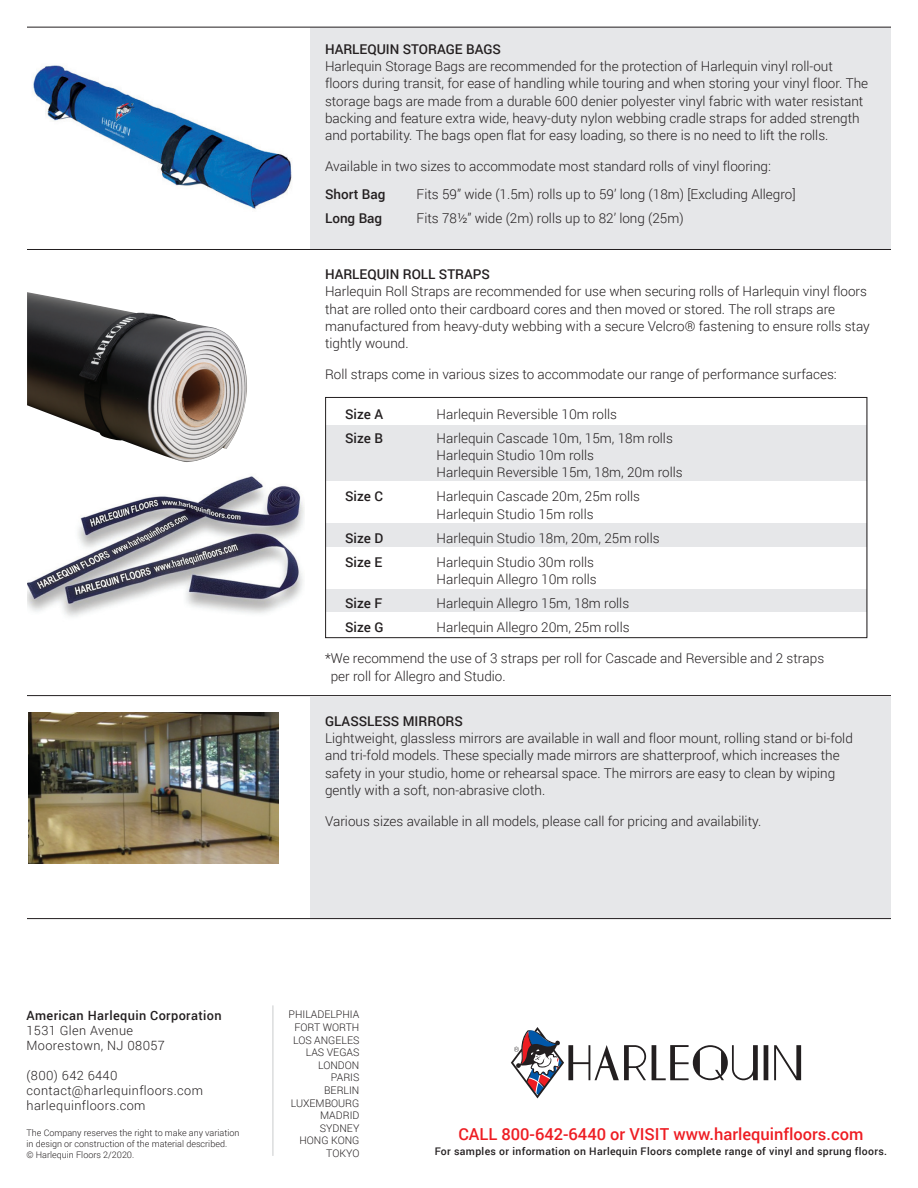
<style>
.page{position:relative;width:918px;height:1188px;background:#fff}
.page>*{position:absolute;margin:0;border:0;box-sizing:border-box;transform-origin:0 0}
.t1{font:500 16.5px "Roboto";color:#ee1d23}
.t2{font:300 13.5px/17.2px "Roboto";color:#231f20}
.t3{font:500 13.5px "Roboto";color:#231f20}
.t4{font:300 12.75px/15px "Roboto";letter-spacing:.03em;color:#231f20}
.t5{font:500 12.75px "Roboto";letter-spacing:.03em;color:#231f20}
.t6{font:300 10.5px/12.6px "Roboto";color:#231f20;text-align:right}
.t7{font:500 10.5px "Roboto";letter-spacing:.03em;color:#231f20}
.t8{font:300 9px/10.8px "Roboto";color:#231f20}
</style>
<div class="page">
<div style="left:310px;top:28px;width:581px;height:221px;background:#e6e7e9"></div>
<div style="left:310px;top:697px;width:581px;height:222px;background:#e6e7e9"></div>
<div style="left:326px;top:397px;width:541px;height:240px;background:#e6e7e9"></div>
<hr style="left:27px;top:27px;width:864px;height:1px;background:#231f20">
<hr style="left:27px;top:249px;width:864px;height:1px;background:#231f20">
<hr style="left:27px;top:918px;width:864px;height:1px;background:#231f20">
<img style="left:27px;top:476px;width:277px;height:141px">
<img style="left:27px;top:292px;width:220px;height:170px">
<div style="left:326px;top:397px;width:541px;height:27px;background:#fff"></div>
<div style="left:326px;top:481px;width:541px;height:42px;background:#fff"></div>
<div style="left:326px;top:547px;width:541px;height:42px;background:#fff"></div>
<div style="left:326px;top:613px;width:541px;height:25px;background:#fff"></div>
<div style="left:325px;top:397px;width:542px;height:241px;border:1px solid #231f20"></div>
<hr style="left:27px;top:695px;width:864px;height:1px;background:#231f20">
<img style="left:28px;top:712px;width:251px;height:151px">
<svg style="left:774px;top:1045px;width:27px;height:35px"></svg>
<svg style="left:764px;top:1045px;width:4px;height:35px"></svg>
<svg style="left:511px;top:1027px;width:135px;height:72px"></svg>
<svg style="left:652px;top:1045px;width:106px;height:35px"></svg>
<hr style="left:273px;top:1005px;width:1px;height:151px;background:#939598">
<img style="left:33px;top:65px;width:259px;height:144px">
<p class="t3" style="left:325px;top:40px;width:177px">HARLEQUIN STORAGE BAGS</p>
<p class="t2" style="left:325px;top:57px;width:545px">Harlequin Storage Bags are recommended for the protection of Harlequin vinyl roll-out floors during transit, for ease of handling while touring and when storing your vinyl floor. The storage bags are made from a durable 600 denier polyester vinyl fabric with water resistant backing and feature extra wide, heavy-duty nylon webbing cradle straps for added strength and portability. The bags open flat for easy loading, so there is no need to lift the rolls.</p>
<p class="t2" style="left:325px;top:157px;width:447px">Available in two sizes to accommodate most standard rolls of vinyl flooring:</p>
<p class="t3" style="left:325px;top:185px;width:62px">Short Bag</p>
<p class="t2" style="left:417px;top:186px;width:381px">Fits 59” wide (1.5m) rolls up to 59’ long (18m) [Excluding Allegro]</p>
<p class="t3" style="left:325px;top:209px;width:59px">Long Bag</p>
<p class="t2" style="left:417px;top:210px;width:269px">Fits 78½” wide (2m) rolls up to 82’ long (25m)</p>
<p class="t3" style="left:325px;top:265px;width:167px">HARLEQUIN ROLL STRAPS</p>
<p class="t2" style="left:325px;top:282px;width:546px">Harlequin Roll Straps are recommended for use when securing rolls of Harlequin vinyl floors that are rolled onto their cardboard cores and then moved or stored. The roll straps are manufactured from heavy-duty webbing with a secure Velcro® fastening to ensure rolls stay tightly wound.</p>
<p class="t2" style="left:325px;top:365px;width:513px">Roll straps come in various sizes to accommodate our range of performance surfaces:</p>
<p class="t3" style="left:345px;top:405px;width:39px">Size A</p>
<p class="t2" style="left:437px;top:405px;width:182px">Harlequin Reversible 10m rolls</p>
<p class="t3" style="left:345px;top:429px;width:39px">Size B</p>
<p class="t2" style="left:437px;top:429px;width:248px">Harlequin Cascade 10m, 15m, 18m rolls<br>Harlequin Studio 10m rolls<br>Harlequin Reversible 15m, 18m, 20m rolls</p>
<p class="t3" style="left:345px;top:487px;width:39px">Size C</p>
<p class="t2" style="left:437px;top:488px;width:205px">Harlequin Cascade 20m, 25m rolls<br>Harlequin Studio 15m rolls</p>
<p class="t3" style="left:345px;top:528px;width:40px">Size D</p>
<p class="t2" style="left:437px;top:529px;width:224px">Harlequin Studio 18m, 20m, 25m rolls</p>
<p class="t3" style="left:345px;top:552px;width:39px">Size E</p>
<p class="t2" style="left:437px;top:553px;width:162px">Harlequin Studio 30m rolls<br>Harlequin Allegro 10m rolls</p>
<p class="t3" style="left:345px;top:594px;width:39px">Size F</p>
<p class="t2" style="left:437px;top:594px;width:194px">Harlequin Allegro 15m, 18m rolls</p>
<p class="t3" style="left:345px;top:618px;width:40px">Size G</p>
<p class="t2" style="left:437px;top:618px;width:194px">Harlequin Allegro 20m, 25m rolls</p>
<p class="t2" style="left:331px;top:649px;width:495px;text-indent:-6px">*We recommend the use of 3 straps per roll for Cascade and Reversible and 2 straps per roll for Allegro and Studio.</p>
<p class="t3" style="left:325px;top:712px;width:139px">GLASSLESS MIRRORS</p>
<p class="t2" style="left:325px;top:729px;width:529px">Lightweight, glassless mirrors are available in wall and floor mount, rolling stand or bi-fold and tri-fold models. These specially made mirrors are shatterproof, which increases the safety in your studio, home or rehearsal space. The mirrors are easy to clean by wiping gently with a soft, non-abrasive cloth.</p>
<p class="t2" style="left:325px;top:812px;width:438px">Various sizes available in all models, please call for pricing and availability.</p>
<p class="t5" style="left:27px;top:1006px;width:197px">American Harlequin Corporation</p>
<p class="t4" style="left:27px;top:1022px;width:140px">1531 Glen Avenue<br>Moorestown, NJ 08057</p>
<p class="t4" style="left:27px;top:1067px;width:178px">(800) 642 6440 contact@harlequinfloors.com harlequinfloors.com</p>
<p class="t8" style="left:27px;top:1127px;width:214px">The Company reserves the right to make any variation in design or construction of the material described.<br>© Harlequin Floors 2/2020.</p>
<p class="t6" style="left:289px;top:1008px;width:72px">PHILADELPHIA<br>FORT WORTH<br>LOS ANGELES<br>LAS VEGAS<br>LONDON<br>PARIS<br>BERLIN<br>LUXEMBOURG<br>MADRID<br>SYDNEY<br>HONG KONG<br>TOKYO</p>
<p class="t1" style="left:458px;top:1123px;width:407px">CALL 800-642-6440 or VISIT www.harlequinfloors.com</p>
<p class="t7" style="left:435px;top:1144px;width:454px">For samples or information on Harlequin Floors complete range of vinyl and sprung floors.</p>
</div>
